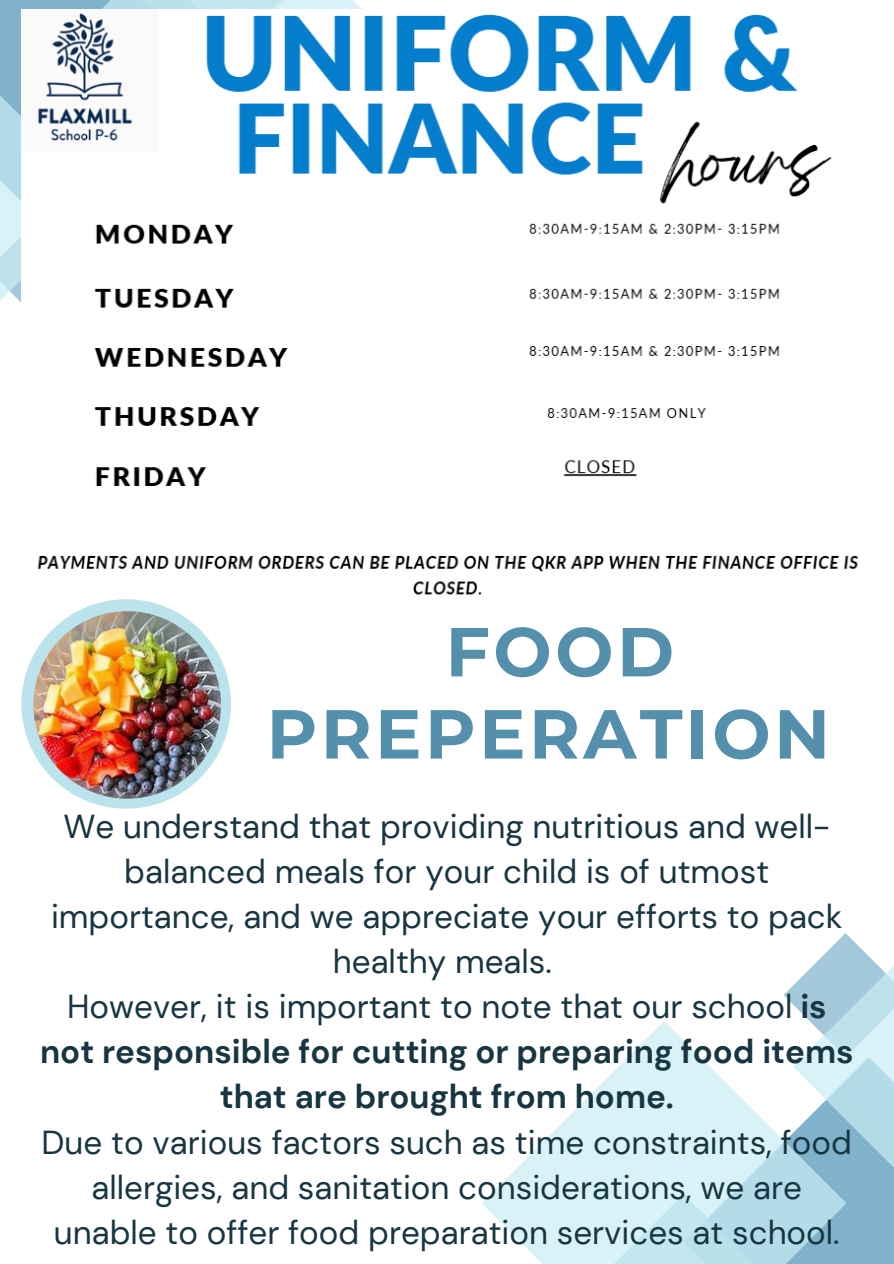
<style>
.page{position:relative;width:894px;height:1264px;background:#fff}
.page>*{position:absolute;margin:0;border:0;box-sizing:border-box;transform-origin:0 0}
.t1{font:700 69.15px/82.2px "Montserrat";letter-spacing:.05em;color:#548fab;text-align:center}
.t2{font:33.15px/45px "DM Sans";color:#183642;text-align:center}
.t3{font:700 33.15px/45px "DM Sans";color:#183642;text-align:center}
.s1{font-weight:400}
</style>
<div class="page">
<svg style="left:0;top:0;width:304px;height:302px;background:#abd3e1"></svg>
<svg style="left:482px;top:1094px;width:109px;height:169px;fill:#d8f2f7"></svg>
<svg style="left:591px;top:933px;width:302px;height:330px"></svg>
<img style="left:21px;top:9px;width:838px;height:605px">
<div style="left:21px;top:599px;width:210px;height:209px;background:#bae3eb;border-radius:50%"></div>
<img style="left:33px;top:611px;width:188px;height:187px;border-radius:50%">
<p class="t1" style="left:266px;top:610px;width:564px">FOOD<br>PREPERATION</p>
<p class="t2" style="left:51px;top:804px;width:792px">We understand that providing nutritious and well&shy;balanced meals for your child is of utmost importance, and we appreciate your efforts to pack healthy meals.</p>
<h1 class="t3" style="left:40px;top:984px;width:814px"><span class="s1">However, it is important to note that our school</span> is not responsible for cutting or preparing food items that are brought from home.</h1>
<p class="t2" style="left:42px;top:1119px;width:811px">Due to various factors such as time constraints, food allergies, and sanitation considerations, we are unable to offer food preparation services at school.</p>
</div>
